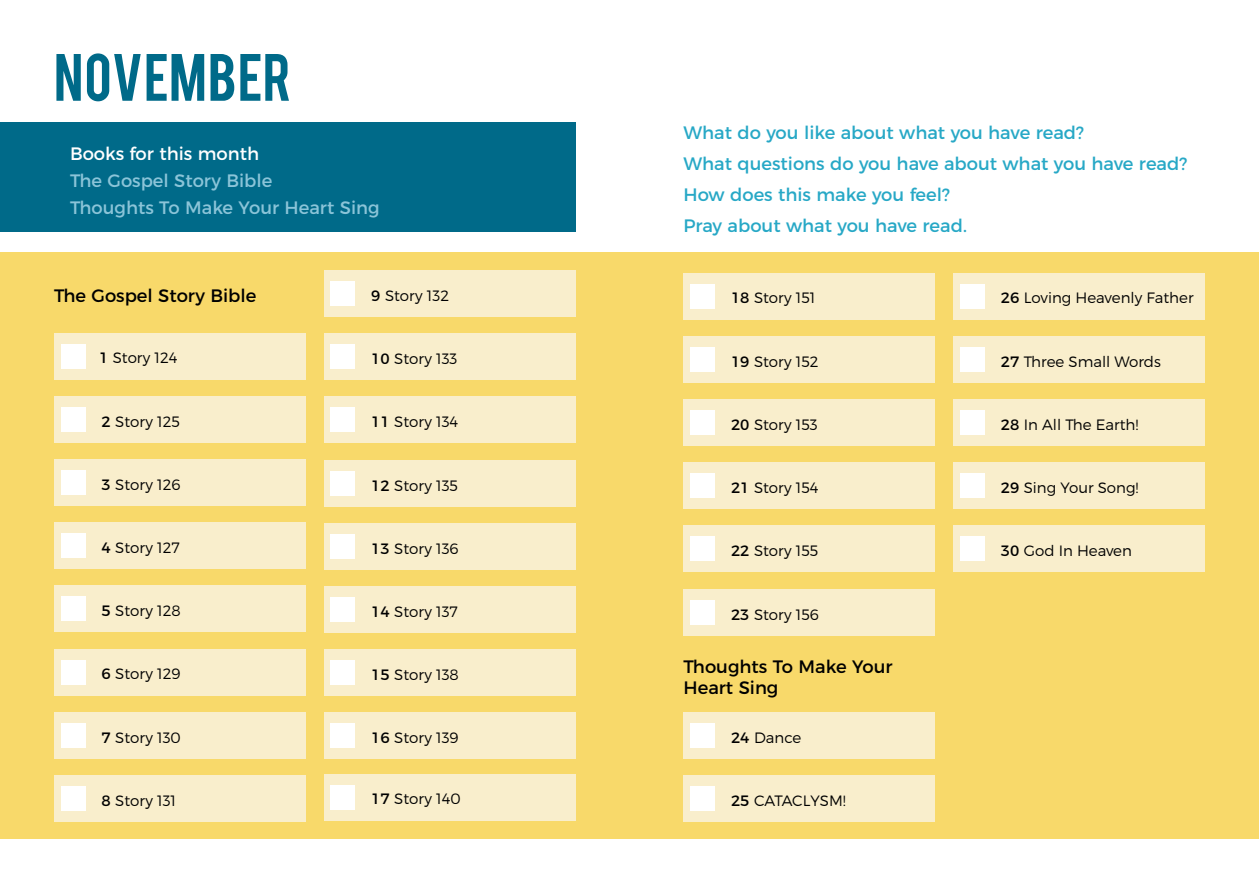
<style>
.page{position:relative;width:1259px;height:893px;background:#fff}
.page>*{position:absolute;margin:0;border:0;box-sizing:border-box;transform-origin:0 0}
.t1{font:52.5px "Bebas";letter-spacing:.02em;color:#006a89}
.t2{font:18px/30.8px "Montserrat";color:#27a8c6}
.t3{font:18px/27px "Montserrat";color:#8bc4d8}
.t4{font:18px/21.6px "Montserrat";color:#000}
.t5{font:18px "Montserrat";color:#fff}
.t6{font:300 15px "Montserrat";color:#000}
.s1{font-weight:400}
</style>
<div class="page">
<div style="left:0;top:253px;width:1259px;height:586px;background:#f8d96a"></div>
<div style="left:54px;top:333px;width:252px;height:47px;background:#f9eecc"></div>
<div style="left:61px;top:344px;width:24px;height:24px;background:#fff"></div>
<div style="left:54px;top:396px;width:252px;height:47px;background:#f9eecc"></div>
<div style="left:61px;top:407px;width:24px;height:24px;background:#fff"></div>
<div style="left:54px;top:459px;width:252px;height:47px;background:#f9eecc"></div>
<div style="left:61px;top:471px;width:24px;height:24px;background:#fff"></div>
<div style="left:54px;top:522px;width:252px;height:47px;background:#f9eecc"></div>
<div style="left:61px;top:534px;width:24px;height:24px;background:#fff"></div>
<div style="left:54px;top:585px;width:252px;height:47px;background:#f9eecc"></div>
<div style="left:61px;top:597px;width:24px;height:24px;background:#fff"></div>
<div style="left:54px;top:649px;width:252px;height:47px;background:#f9eecc"></div>
<div style="left:61px;top:660px;width:24px;height:24px;background:#fff"></div>
<div style="left:54px;top:712px;width:252px;height:47px;background:#f9eecc"></div>
<div style="left:61px;top:724px;width:24px;height:24px;background:#fff"></div>
<div style="left:54px;top:775px;width:252px;height:47px;background:#f9eecc"></div>
<div style="left:61px;top:787px;width:24px;height:24px;background:#fff"></div>
<div style="left:324px;top:270px;width:251px;height:47px;background:#f9eecc"></div>
<div style="left:331px;top:282px;width:24px;height:24px;background:#fff"></div>
<div style="left:324px;top:333px;width:251px;height:47px;background:#f9eecc"></div>
<div style="left:331px;top:345px;width:24px;height:24px;background:#fff"></div>
<div style="left:324px;top:396px;width:251px;height:47px;background:#f9eecc"></div>
<div style="left:331px;top:408px;width:24px;height:24px;background:#fff"></div>
<div style="left:324px;top:460px;width:251px;height:47px;background:#f9eecc"></div>
<div style="left:331px;top:471px;width:24px;height:24px;background:#fff"></div>
<div style="left:324px;top:523px;width:251px;height:47px;background:#f9eecc"></div>
<div style="left:331px;top:534px;width:24px;height:24px;background:#fff"></div>
<div style="left:324px;top:586px;width:251px;height:47px;background:#f9eecc"></div>
<div style="left:331px;top:598px;width:24px;height:24px;background:#fff"></div>
<div style="left:324px;top:649px;width:251px;height:47px;background:#f9eecc"></div>
<div style="left:331px;top:661px;width:24px;height:24px;background:#fff"></div>
<div style="left:324px;top:712px;width:251px;height:47px;background:#f9eecc"></div>
<div style="left:331px;top:724px;width:24px;height:24px;background:#fff"></div>
<div style="left:0;top:122px;width:575px;height:110px;background:#006a89"></div>
<div style="left:324px;top:774px;width:251px;height:46px;background:#f9eecc"></div>
<div style="left:331px;top:785px;width:24px;height:24px;background:#fff"></div>
<div style="left:683px;top:273px;width:252px;height:47px;background:#f9eecc"></div>
<div style="left:690px;top:284px;width:24px;height:24px;background:#fff"></div>
<div style="left:683px;top:336px;width:252px;height:47px;background:#f9eecc"></div>
<div style="left:690px;top:347px;width:24px;height:24px;background:#fff"></div>
<div style="left:683px;top:399px;width:252px;height:47px;background:#f9eecc"></div>
<div style="left:690px;top:411px;width:24px;height:24px;background:#fff"></div>
<div style="left:683px;top:462px;width:252px;height:47px;background:#f9eecc"></div>
<div style="left:690px;top:474px;width:24px;height:24px;background:#fff"></div>
<div style="left:683px;top:525px;width:252px;height:47px;background:#f9eecc"></div>
<div style="left:690px;top:537px;width:24px;height:24px;background:#fff"></div>
<div style="left:683px;top:589px;width:252px;height:47px;background:#f9eecc"></div>
<div style="left:690px;top:600px;width:24px;height:24px;background:#fff"></div>
<div style="left:683px;top:712px;width:252px;height:47px;background:#f9eecc"></div>
<div style="left:690px;top:723px;width:24px;height:24px;background:#fff"></div>
<div style="left:683px;top:775px;width:252px;height:47px;background:#f9eecc"></div>
<div style="left:690px;top:787px;width:24px;height:24px;background:#fff"></div>
<div style="left:953px;top:273px;width:252px;height:47px;background:#f9eecc"></div>
<div style="left:960px;top:284px;width:24px;height:24px;background:#fff"></div>
<div style="left:953px;top:336px;width:252px;height:47px;background:#f9eecc"></div>
<div style="left:960px;top:347px;width:24px;height:24px;background:#fff"></div>
<div style="left:953px;top:399px;width:252px;height:47px;background:#f9eecc"></div>
<div style="left:960px;top:411px;width:24px;height:24px;background:#fff"></div>
<div style="left:953px;top:462px;width:252px;height:47px;background:#f9eecc"></div>
<div style="left:960px;top:474px;width:24px;height:24px;background:#fff"></div>
<div style="left:953px;top:525px;width:252px;height:47px;background:#f9eecc"></div>
<div style="left:960px;top:537px;width:24px;height:24px;background:#fff"></div>
<h1 class="t1" style="left:54px;top:39px;width:239px">NOVEMBER</h1>
<p class="t5" style="left:70px;top:140px;width:191px">Books for this month</p>
<p class="t3" style="left:70px;top:166px;width:311px">The Gospel Story Bible<br>Thoughts To Make Your Heart Sing</p>
<p class="t2" style="left:683px;top:116px;width:505px">What do you like about what you have read?<br>What questions do you have about what you have read?<br>How does this make you feel?<br>Pray about what you have read.</p>
<p class="t4" style="left:54px;top:284px;width:204px">The Gospel Story Bible</p>
<p class="t6" style="left:731px;top:289px;width:86px"><span class="s1">18</span> Story 151</p>
<p class="t6" style="left:371px;top:286px;width:79px"><span class="s1">9</span> Story 132</p>
<p class="t6" style="left:99px;top:349px;width:80px"><span class="s1">1</span> Story 124</p>
<p class="t6" style="left:371px;top:350px;width:88px"><span class="s1">10</span> Story 133</p>
<p class="t6" style="left:731px;top:352px;width:89px"><span class="s1">19</span> Story 152</p>
<p class="t6" style="left:102px;top:412px;width:80px"><span class="s1">2</span> Story 125</p>
<p class="t6" style="left:371px;top:413px;width:88px"><span class="s1">11</span> Story 134</p>
<p class="t6" style="left:731px;top:416px;width:88px"><span class="s1">20</span> Story 153</p>
<p class="t6" style="left:102px;top:475px;width:80px"><span class="s1">3</span> Story 126</p>
<p class="t6" style="left:371px;top:476px;width:88px"><span class="s1">12</span> Story 135</p>
<p class="t6" style="left:731px;top:478px;width:89px"><span class="s1">21</span> Story 154</p>
<p class="t6" style="left:102px;top:539px;width:80px"><span class="s1">4</span> Story 127</p>
<p class="t6" style="left:371px;top:539px;width:89px"><span class="s1">13</span> Story 136</p>
<p class="t6" style="left:731px;top:542px;width:89px"><span class="s1">22</span> Story 155</p>
<p class="t6" style="left:102px;top:602px;width:81px"><span class="s1">5</span> Story 128</p>
<p class="t6" style="left:371px;top:602px;width:88px"><span class="s1">14</span> Story 137</p>
<p class="t6" style="left:731px;top:605px;width:89px"><span class="s1">23</span> Story 156</p>
<p class="t6" style="left:102px;top:665px;width:80px"><span class="s1">6</span> Story 129</p>
<p class="t6" style="left:371px;top:666px;width:89px"><span class="s1">15</span> Story 138</p>
<p class="t4" style="left:683px;top:654px;width:211px">Thoughts To Make Your<br>Heart Sing</p>
<p class="t6" style="left:102px;top:728px;width:81px"><span class="s1">7</span> Story 130</p>
<p class="t6" style="left:371px;top:729px;width:89px"><span class="s1">16</span> Story 139</p>
<p class="t6" style="left:731px;top:728px;width:72px"><span class="s1">24</span> Dance</p>
<p class="t6" style="left:102px;top:791px;width:76px"><span class="s1">8</span> Story 131</p>
<p class="t6" style="left:371px;top:790px;width:91px"><span class="s1">17</span> Story 140</p>
<p class="t6" style="left:731px;top:791px;width:116px"><span class="s1">25</span> CATACLYSM!</p>
<p class="t6" style="left:1000px;top:289px;width:194px"><span class="s1">26</span> Loving Heavenly Father</p>
<p class="t6" style="left:1000px;top:352px;width:162px"><span class="s1">27</span> Three Small Words</p>
<p class="t6" style="left:1000px;top:415px;width:139px"><span class="s1">28</span> In All The Earth!</p>
<p class="t6" style="left:1000px;top:479px;width:139px"><span class="s1">29</span> Sing Your Song!</p>
<p class="t6" style="left:1000px;top:542px;width:133px"><span class="s1">30</span> God In Heaven</p>
</div>
